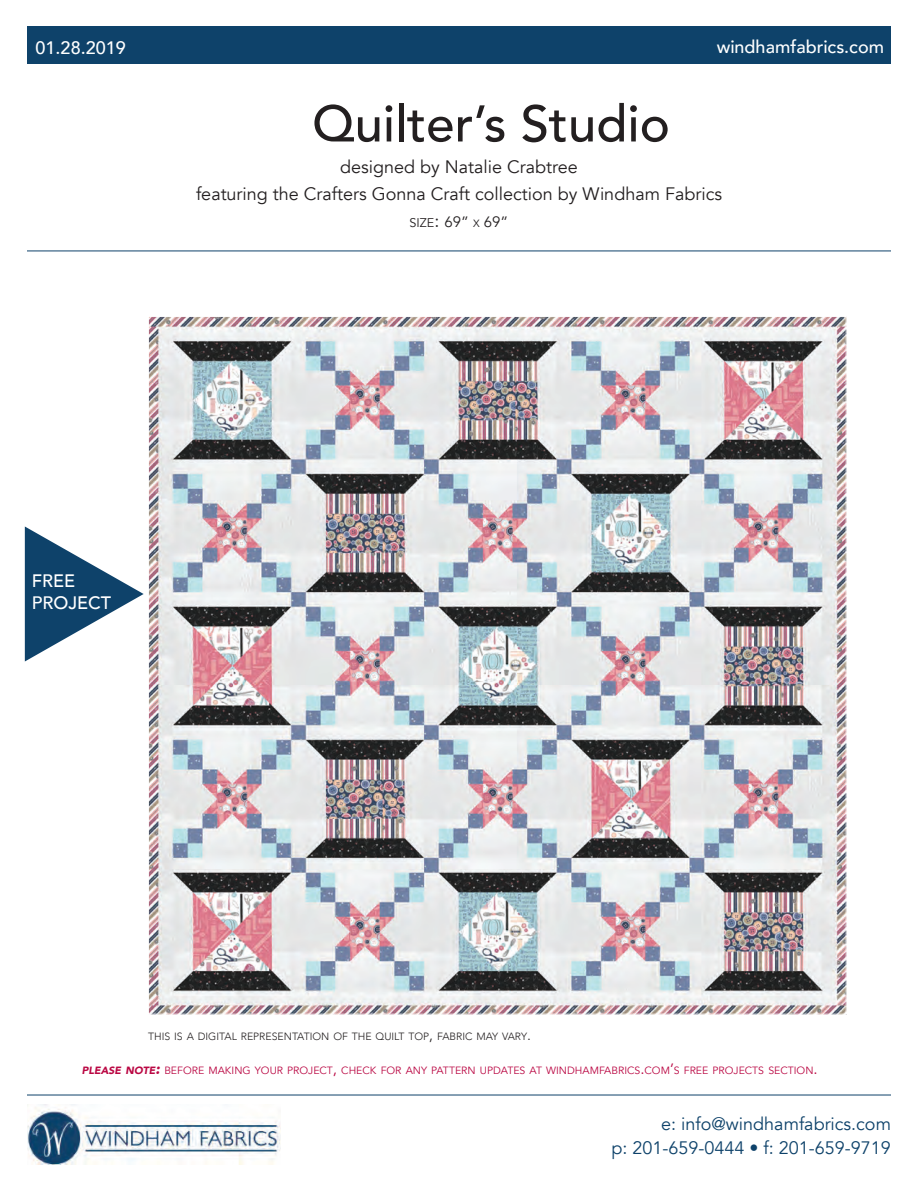
<style>
.page{position:relative;width:918px;height:1188px;background:#fff}
.page>*{position:absolute;margin:0;border:0;box-sizing:border-box;transform-origin:0 0}
.t1{font:500 51px "Avenir";color:#231f20}
.t2{font:18px/27px "Avenir";color:#231f20;text-align:center}
.t3{font:18px/24px "Avenir";color:#0e426a;text-align:right}
.t4{font:500 18px/21.6px "Avenir";color:#fff}
.t5{font:15px "Avenir";color:#231f20}
.t6{font:10.5px "Avenir";color:#ba0743}
.t7{font:300 10.5px "Avenir";color:#231f20}
.s1{font-size:12.6px}
.s2{font-size:18px}
.s3{font-size:10.5px}
.s4{font-size:15px}
.s5{font-weight:900;font-style:italic}
.s6{font-weight:900;font-style:italic;font-size:15px}
</style>
<div class="page">
<div style="left:27px;top:26px;width:864px;height:38px;background:#0e426a"></div>
<hr style="left:27px;top:1095px;width:864px;height:1px;background:#0e426a">
<hr style="left:27px;top:251px;width:864px;height:1px;background:#0e426a">
<svg style="left:25px;top:526px;width:119px;height:136px"></svg>
<img style="left:27px;top:1105px;width:254px;height:59px">
<img style="left:150px;top:318px;width:694px;height:694px">
<h2 class="t4" style="left:36px;top:36px;width:92px">01.28.2019</h2>
<h2 class="t4" style="left:717px;top:34px;width:169px">windhamfabrics.com</h2>
<h1 class="t1" style="left:312px;top:80px;width:359px">Quilter’s Studio</h1>
<h2 class="t2" style="left:196px;top:154px;width:528px">designed by Natalie Crabtree<br>featuring the Crafters Gonna Craft collection by Windham Fabrics</h2>
<h3 class="t5" style="left:410px;top:213px;width:100px"><span class="s1">SIZE</span><span class="s2">:</span> 69” <span class="s3">X</span> 69”</h3>
<h2 class="t4" style="left:32px;top:569px;width:81px">FREE<br>PROJECT</h2>
<p class="t7" style="left:148px;top:1031px;width:384px">THIS IS A DIGITAL REPRESENTATION OF THE QUILT TOP<span class="s4">,</span> FABRIC MAY VARY<span class="s4">.</span></p>
<p class="t6" style="left:82px;top:1064px;width:737px"><span class="s5">PLEASE NOTE</span><span class="s6">:</span> BEFORE MAKING YOUR PROJECT<span class="s4">,</span> CHECK FOR ANY PATTERN UPDATES AT WINDHAMFABRICS<span class="s4">.</span>COM<span class="s4">’</span>S FREE PROJECTS SECTION<span class="s4">.</span></p>
<h2 class="t3" style="left:612px;top:1112px;width:281px">e: info@windhamfabrics.com<br>p: 201-659-0444 • f: 201-659-9719</h2>
</div>
